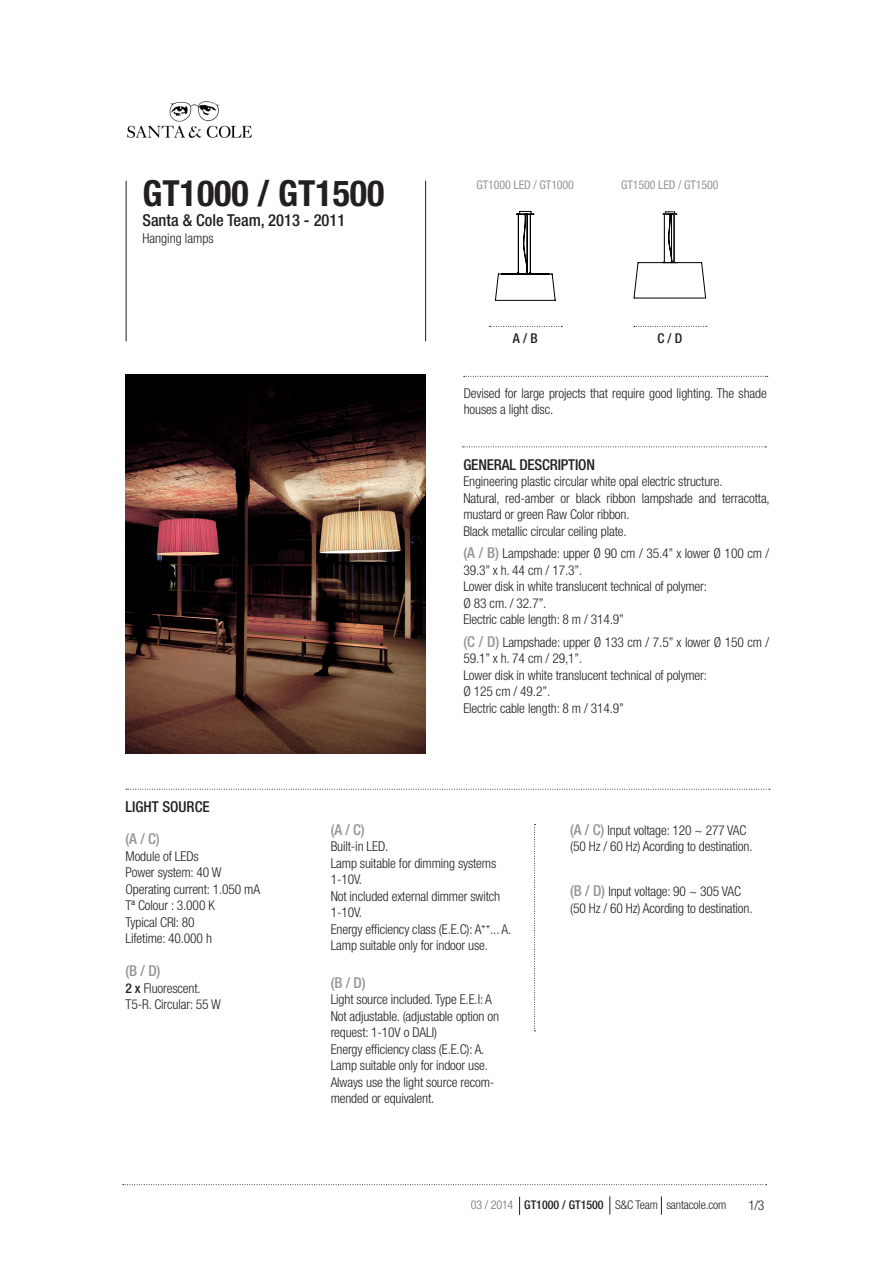
<style>
.page{position:relative;width:893px;height:1263px;background:#fff}
.page>*{position:absolute;margin:0;border:0;box-sizing:border-box;transform-origin:0 0}
.t1{font:700 condensed 36px "Helvetica Neue LT Std";color:#231f20}
.t2{font:500 condensed 16.5px "Helvetica Neue LT Std";color:#231f20}
.t3{font:500 condensed 15px "Helvetica Neue LT Std";letter-spacing:-.01em;color:#231f20}
.t4{font:500 condensed 15px "Helvetica Neue LT Std";color:#939598}
.t5{font:300 condensed 13.5px/16.5px "Helvetica Neue LT Std";letter-spacing:-.01em;color:#231f20}
.t6{font:500 condensed 13.5px "Helvetica Neue LT Std";color:#231f20}
.t7{font:300 condensed 12px "Helvetica Neue LT Std";letter-spacing:-.01em;color:#231f20}
.t8{font:condensed 12px "Helvetica Neue LT Std";letter-spacing:-.01em;color:#939598}
.s1{font-weight:500;font-size:15px;color:#939598}
.s2{font-weight:500}
.s3{font-family:"Athelas";font-weight:400;font-stretch:normal}
.s4{color:#6c6d70}
</style>
<div class="page">
<hr style="left:425px;top:181px;width:1px;height:160px;background:#231f20">
<hr style="left:126px;top:181px;width:1px;height:160px;background:#231f20">
<img style="left:126px;top:374px;width:299px;height:379px">
<svg style="left:464px;top:376px;width:304px;height:1px"></svg>
<svg style="left:462px;top:446px;width:304px;height:1px"></svg>
<svg style="left:126px;top:789px;width:644px;height:1px"></svg>
<img style="left:127px;top:101px;width:125px;height:37px">
<svg style="left:123px;top:1184px;width:644px;height:1px"></svg>
<svg style="left:534px;top:824px;width:2px;height:207px"></svg>
<svg style="left:661px;top:1196px;width:1px;height:18px"></svg>
<svg style="left:609px;top:1196px;width:1px;height:18px"></svg>
<svg style="left:519px;top:1197px;width:1px;height:18px"></svg>
<svg style="left:489px;top:326px;width:73px;height:1px"></svg>
<svg style="left:634px;top:326px;width:73px;height:1px"></svg>
<svg style="left:495px;top:211px;width:60px;height:89px"></svg>
<svg style="left:634px;top:212px;width:72px;height:86px"></svg>
<p class="t1" style="left:142px;top:172px;width:244px">GT1000 / GT1500</p>
<p class="t2" style="left:142px;top:211px;width:204px">Santa &amp; Cole Team, 2013 - 2011</p>
<p class="t5" style="left:142px;top:230px;width:73px">Hanging lamps</p>
<p class="t8" style="left:477px;top:178px;width:99px">GT1000 LED / GT1000</p>
<p class="t8" style="left:621px;top:178px;width:99px">GT1500 LED / GT1500</p>
<p class="t6" style="left:513px;top:330px;width:26px">A / B</p>
<p class="t6" style="left:657px;top:330px;width:26px">C / D</p>
<p class="t5" style="left:464px;top:385px;width:305px">Devised for large projects that require good lighting. The shade houses a light disc.</p>
<p class="t3" style="left:463px;top:455px;width:133px">GENERAL DESCRIPTION</p>
<p class="t5" style="left:463px;top:473px;width:261px">Engineering plastic circular white opal electric structure.</p>
<p class="t5" style="left:463px;top:490px;width:308px">Natural, red-amber or black ribbon lampshade and terracotta, mustard or green Raw Color ribbon.</p>
<p class="t5" style="left:463px;top:523px;width:165px">Black metallic circular ceiling plate.</p>
<p class="t5" style="left:463px;top:545px;width:307px"><span class="s1">(A / B)</span> Lampshade: upper Ø 90 cm / 35.4” x lower Ø 100 cm /<br>39.3” x h. 44 cm / 17.3”.</p>
<p class="t5" style="left:463px;top:578px;width:245px">Lower disk in white translucent technical of polymer:</p>
<p class="t5" style="left:463px;top:595px;width:85px">Ø 83 cm. / 32.7”.</p>
<p class="t5" style="left:463px;top:611px;width:162px">Electric cable length: 8 m / 314.9”</p>
<p class="t5" style="left:463px;top:634px;width:307px"><span class="s1">(C / D)</span> Lampshade: upper Ø 133 cm / 7.5” x lower Ø 150 cm /<br>59.1” x h. 74 cm / 29,1”.</p>
<p class="t5" style="left:463px;top:667px;width:245px">Lower disk in white translucent technical of polymer:</p>
<p class="t5" style="left:463px;top:683px;width:88px">Ø 125 cm / 49.2”.</p>
<p class="t5" style="left:463px;top:700px;width:162px">Electric cable length: 8 m / 314.9”</p>
<p class="t3" style="left:126px;top:798px;width:86px">LIGHT SOURCE</p>
<p class="t4" style="left:126px;top:830px;width:36px">(A / C)</p>
<p class="t5" style="left:126px;top:848px;width:75px">Module of LEDs</p>
<p class="t5" style="left:126px;top:864px;width:97px">Power system: 40 W</p>
<p class="t5" style="left:126px;top:881px;width:136px">Operating current: 1.050 mA</p>
<p class="t5" style="left:126px;top:897px;width:91px">Tª Colour : 3.000 K</p>
<p class="t5" style="left:126px;top:914px;width:70px">Typical CRI: 80</p>
<p class="t5" style="left:126px;top:930px;width:88px">Lifetime: 40.000 h</p>
<p class="t4" style="left:126px;top:962px;width:36px">(B / D)</p>
<p class="t5" style="left:126px;top:980px;width:77px"><span class="s2">2 x</span> Fluorescent.</p>
<p class="t5" style="left:126px;top:996px;width:97px">T5-R. Circular: 55 W</p>
<p class="t4" style="left:331px;top:821px;width:36px">(A / C)</p>
<p class="t5" style="left:331px;top:838px;width:59px">Built-in LED.</p>
<p class="t5" style="left:331px;top:855px;width:167px">Lamp suitable for dimming systems<br>1-10V.</p>
<p class="t5" style="left:331px;top:888px;width:171px">Not included external dimmer switch<br>1-10V.</p>
<p class="t5" style="left:331px;top:921px;width:182px">Energy efficiency class (E.E.C): A<span class="s3">⁺⁺</span>... A.</p>
<p class="t5" style="left:331px;top:937px;width:159px">Lamp suitable only for indoor use.</p>
<p class="t4" style="left:331px;top:974px;width:36px">(B / D)</p>
<p class="t5" style="left:331px;top:991px;width:163px">Light source included. Type E.E.I: A</p>
<p class="t5" style="left:331px;top:1008px;width:170px">Not adjustable. (adjustable option on request: 1-10V o DALI)<br>Energy efficiency class (E.E.C): A.</p>
<p class="t5" style="left:331px;top:1057px;width:159px">Lamp suitable only for indoor use.</p>
<p class="t5" style="left:331px;top:1074px;width:165px">Always use the light source recom&shy;mended or equivalent.</p>
<p class="t5" style="left:570px;top:822px;width:178px"><span class="s1">(A / C)</span> Input voltage: 120 ~ 277 VAC</p>
<p class="t5" style="left:570px;top:838px;width:184px">(50 Hz / 60 Hz) Acording to destination.</p>
<p class="t5" style="left:570px;top:883px;width:172px"><span class="s1">(B / D)</span> Input voltage: 90 ~ 305 VAC</p>
<p class="t5" style="left:570px;top:900px;width:184px">(50 Hz / 60 Hz) Acording to destination.</p>
<p class="t7" style="left:471px;top:1198px;width:257px"><span class="s4">03 / 2014</span> <span class="s2">GT1000 / GT1500</span> S&amp;C Team santacole.com</p>
<p class="t5" style="left:749px;top:1197px;width:17px">1/3</p>
</div>
